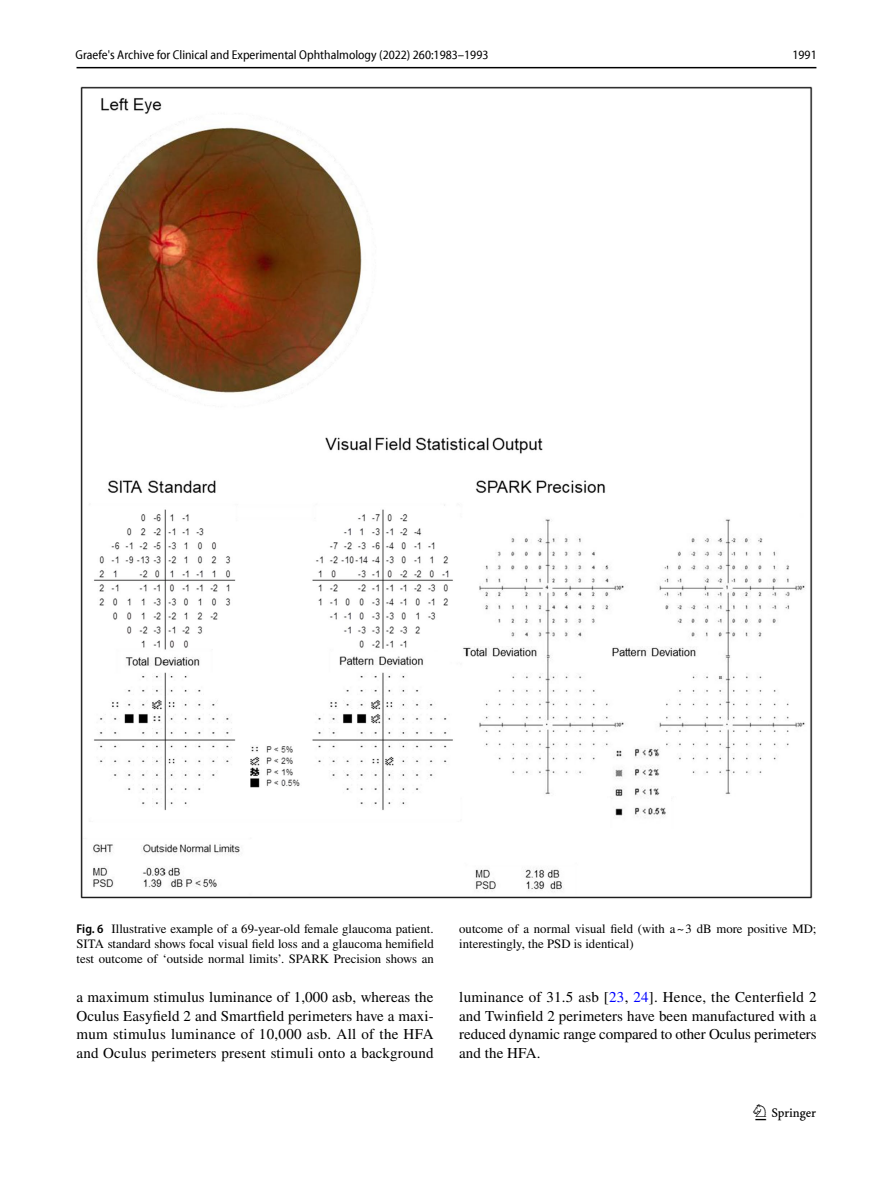
<style>
.page{position:relative;width:893px;height:1187px;background:#fff}
.page>*{position:absolute;margin:0;border:0;box-sizing:border-box;transform-origin:0 0}
.t1{font:22.5px "Springnew Regular 3";color:#000}
.t2{font:15px/18.8px "STIX";letter-spacing:.005em;color:#000;text-align:justify}
.t3{font:12.75px/15px "STIX";color:#000;text-align:justify}
.t4{font:semi-condensed 12.75px "Myriad Pro Unic";color:#000}
.s1{font-family:"Myriad Pro";font-weight:600;font-stretch:semi-condensed}
.s2{color:#00f}
</style>
<div class="page">
<hr style="left:77px;top:67px;width:739px;height:1px;background:#000">
<img style="left:80px;top:87px;width:733px;height:811px">
<p class="t4" style="left:76px;top:50px;width:414px">Graefe's Archive for Clinical and Experimental Ophthalmology (2022) 260:1983–1993</p>
<p class="t4" style="left:792px;top:50px;width:26px">1991</p>
<p class="t3" style="left:77px;top:922px;width:359px"><span class="s1">Fig. 6</span> Illustrative example of a 69-year-old female glaucoma patient.<br>SITA standard shows focal visual field loss and a glaucoma hemifield test outcome of ‘outside normal limits’. SPARK Precision shows an</p>
<p class="t3" style="left:459px;top:922px;width:359px">outcome of a normal visual field (with a~3 dB more positive MD; interestingly, the PSD is identical)</p>
<p class="t2" style="left:77px;top:988px;width:359px">a maximum stimulus luminance of 1,000 asb, whereas the Oculus Easyfield 2 and Smartfield perimeters have a maxi&shy;mum stimulus luminance of 10,000 asb. All of the HFA and Oculus perimeters present stimuli onto a background</p>
<p class="t2" style="left:459px;top:988px;width:359px">luminance of 31.5 asb [<span class="s2">23</span>, <span class="s2">24</span>]. Hence, the Centerfield 2 and Twinfield 2 perimeters have been manufactured with a reduced dynamic range compared to other Oculus perimeters and the HFA.</p>
<h1 class="t1" style="left:755px;top:1104px;width:62px">1 3</h1>
</div>
